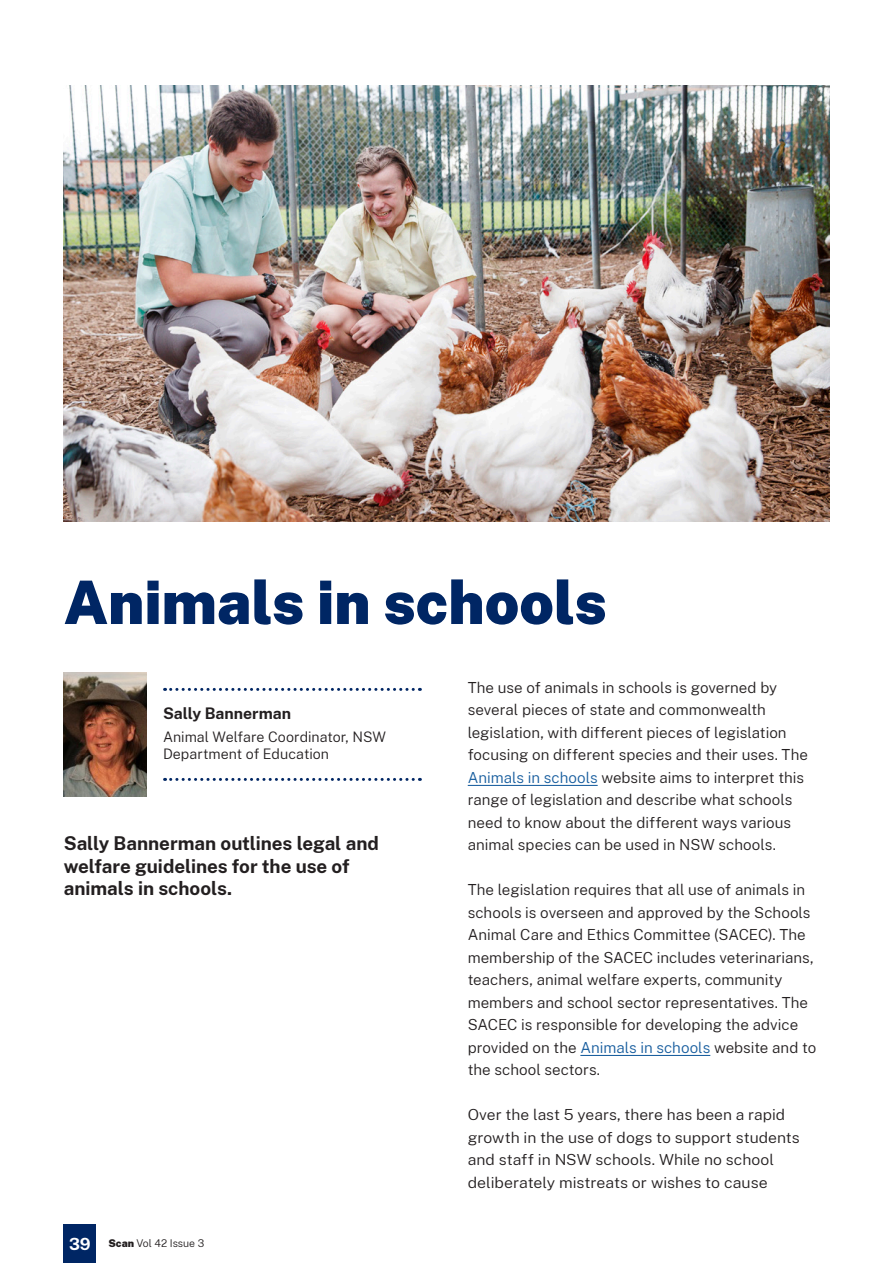
<style>
.page{position:relative;width:893px;height:1263px;background:#fff}
.page>*{position:absolute;margin:0;border:0;box-sizing:border-box;transform-origin:0 0}
.Headline_02_-_black{font:900 60px "Public Sans";letter-spacing:-.005em;color:#002664}
.Article_summary_-_bl{font:700 18.75px/22.5px "Public Sans";color:#231f20}
.Author{font:700 15.75px "Public Sans";color:#231f20}
.Body_copy{font:300 15px/22.5px "Public Sans";color:#231f20}
.Body_copy-2{font:300 15px/22.5px "Public Sans";color:#231f20;scale:1.04 1}
.Author_title{font:300 14.25px/17.1px "Public Sans";letter-spacing:.005em;color:#231f20}
.t1{font:300 10.5px "Public Sans";color:#231f20}
.s1{font-weight:700;font-size:16.5px;color:#fff}
.s2{font-weight:900}
.s3{color:#175d9e}
</style>
<div class="page">
<div style="left:64px;top:1225px;width:32px;height:38px;background:#002664"></div>
<img style="left:64px;top:85px;width:765px;height:437px">
<hr style="left:468px;top:785px;width:130px;height:1px;background:#175d9e">
<hr style="left:580px;top:1055px;width:130px;height:1px;background:#175d9e">
<svg style="left:165px;top:688px;width:255px;height:3px"></svg>
<svg style="left:165px;top:778px;width:255px;height:3px"></svg>
<img style="left:64px;top:672px;width:83px;height:125px">
<p class="Headline_02_-_black" style="left:64px;top:556px;width:545px">Animals in schools</p>
<p class="Author" style="left:163px;top:702px;width:129px">Sally Bannerman</p>
<p class="Author_title" style="left:163px;top:728px;width:224px">Animal Welfare Coordinator, NSW<br>Department of Education</p>
<p class="Article_summary_-_bl" style="left:64px;top:831px;width:317px">Sally Bannerman outlines legal and welfare guidelines for the use of animals in schools.</p>
<p class="t1" style="left:69px;top:1236px;width:137px"><span class="s1">39</span> <span class="s2">Scan</span> Vol 42 Issue 3</p>
<p class="Body_copy" style="left:468px;top:675px;width:342px">The use of animals in schools is governed by several pieces of state and commonwealth legislation, with different pieces of legislation focusing on different species and their uses. The <span class="s3">Animals in schools</span> website aims to interpret this range of legislation and describe what schools need to know about the different ways various animal species can be used in NSW schools.</p>
<p class="Body_copy" style="left:468px;top:878px;width:350px">The legislation requires that all use of animals in schools is overseen and approved by the Schools Animal Care and Ethics Committee (SACEC). The membership of the SACEC includes veterinarians, teachers, animal welfare experts, community members and school sector representatives. The SACEC is responsible for developing the advice provided on the <span class="s3">Animals in schools</span> website and to the school sectors.</p>
<p class="Body_copy-2" style="left:468px;top:1103px;width:321px">Over the last 5 years, there has been a rapid growth in the use of dogs to support students and staff in NSW schools. While no school deliberately mistreats or wishes to cause</p>
</div>
